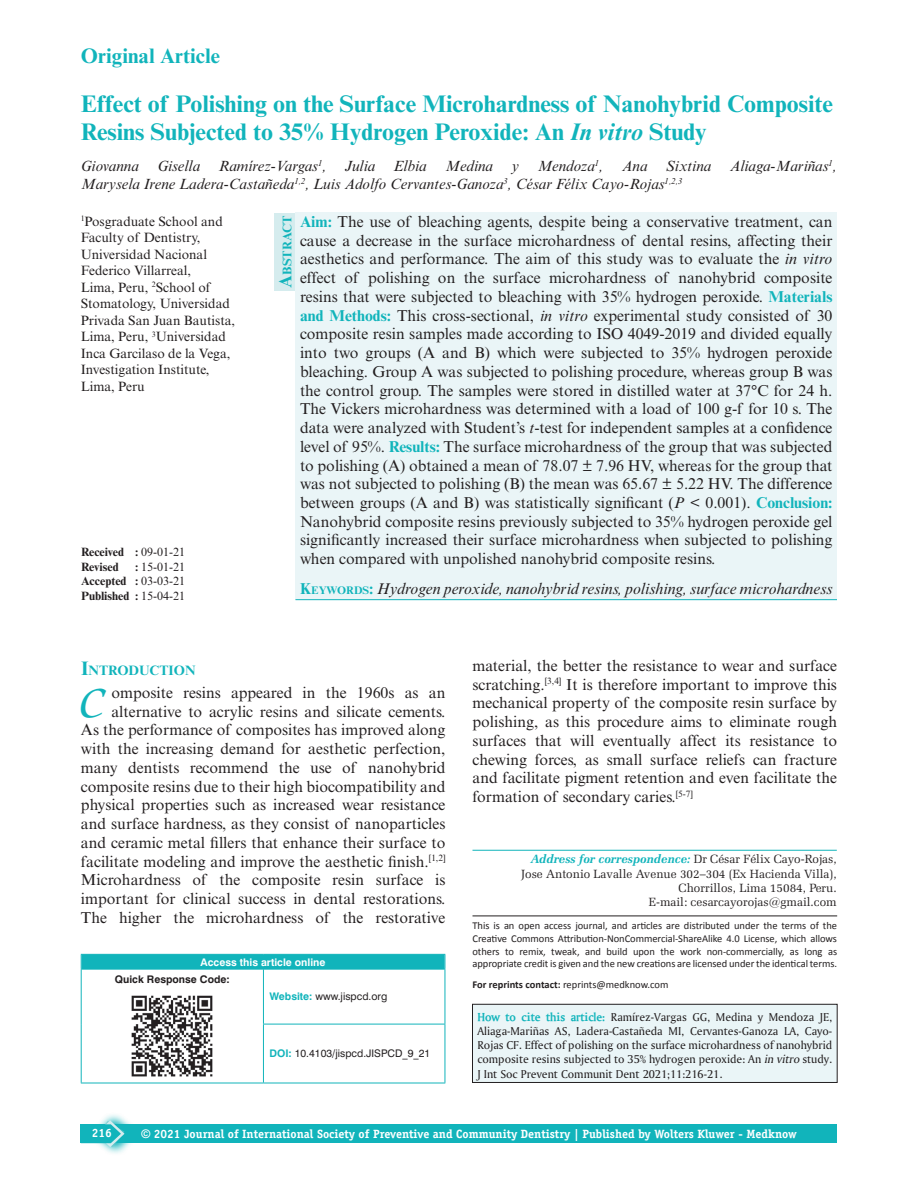
<style>
.page{position:relative;width:918px;height:1188px;background:#fff}
.page>*{position:absolute;margin:0;border:0;box-sizing:border-box;transform-origin:0 0}
.t1{font:italic 500 46.35px "Zapf Chancery IT Cby BT";color:#11b4bb}
.t2{font:700 24px/28.5px "Times New Roman MT Std";color:#11b4bb}
.t3{font:700 21px "Times New Roman MT Std";color:#11b4bb}
.t4{font:15.75px/18.8px "Times New Roman MT Std";color:#231f20;text-align:justify}
.t5{font:italic 15.75px "Times New Roman MT Std";color:#231f20}
.t6{font:italic 15px/18px "Times New Roman MT Std";color:#231f20}
.t7{font:700 13.65px "Times New Roman MT Std";color:#11b4bb}
.t8{font:13.5px/16.5px "Times New Roman MT Std";color:#231f20}
.t9{font:700 12.6px "Times New Roman MT Std";color:#11b4bb}
.t10{font:12px/14.2px "Ameretto Normal";color:#231f20;text-align:justify}
.t11{font:12px/14.2px "Zapf Elliptical 711 BT";color:#231f20;text-align:right}
.t12{font:700 12px "Officina Serif";color:#fff}
.t13{font:12px/14.7px "Times New Roman MT Std";color:#231f20;text-align:justify}
.t14{font:700 12px/14.7px "Times New Roman MT Std";color:#231f20}
.t15{font:700 12px "Officina Serif Std";color:#fff}
.t16{font:10.5px/12.8px "Calibri";letter-spacing:-.005em;color:#231f20;text-align:justify}
.t17{font:10.5px "Swiss 721 BT";color:#231f20}
.t18{font:700 10.5px "Swiss 721 BT";color:#fff}
.t19{font:700 10.5px "Swiss 721 BT";color:#231f20}
.s1{font-style:italic}
.s2{font-weight:700;color:#11b4bb}
.s3{font-weight:700;font-style:normal;color:#11b4bb}
.s4{font-weight:700;font-style:normal;font-size:10.95px;color:#11b4bb}
.s5{font-size:18px}
.s6{font-weight:400}
.s7{font-weight:700}
.s8{font-size:19.5px}
.s9{font-weight:700;font-style:italic;color:#11b4bb}
.s10{font-family:"Ameretto";font-weight:700;color:#11b4bb}
.s11{font-family:"Gandhari Unicode";font-weight:700;color:#11b4bb}
.s12{font-family:"Arial MT Std"}
</style>
<div class="page">
<div style="left:81px;top:1124px;width:756px;height:19px;background:#11b4bb"></div>
<svg style="left:102px;top:1114px;width:29px;height:40px"></svg>
<svg style="left:81px;top:1120px;width:44px;height:27px"></svg>
<svg style="left:445px;top:955px;width:1px;height:14px"></svg>
<hr style="left:81px;top:1083px;width:182px;height:1px;background:#11b4bb">
<svg style="left:81px;top:955px;width:1px;height:14px"></svg>
<hr style="left:81px;top:954px;width:182px;height:1px;background:#11b4bb">
<hr style="left:81px;top:969px;width:1px;height:55px;background:#11b4bb">
<hr style="left:81px;top:1024px;width:1px;height:59px;background:#11b4bb">
<hr style="left:81px;top:969px;width:182px;height:1px;background:#11b4bb">
<hr style="left:263px;top:969px;width:1px;height:55px;background:#11b4bb">
<hr style="left:263px;top:969px;width:182px;height:1px;background:#11b4bb">
<hr style="left:445px;top:969px;width:1px;height:55px;background:#11b4bb">
<hr style="left:263px;top:1024px;width:1px;height:59px;background:#11b4bb">
<hr style="left:263px;top:1024px;width:182px;height:1px;background:#11b4bb">
<hr style="left:445px;top:1024px;width:1px;height:59px;background:#11b4bb">
<hr style="left:263px;top:1083px;width:182px;height:1px;background:#11b4bb">
<div style="left:82px;top:954px;width:363px;height:15px;background:#11b4bb"></div>
<img style="left:131px;top:995px;width:82px;height:82px">
<hr style="left:472px;top:850px;width:365px;height:1px;background:#11b4bb">
<hr style="left:472px;top:916px;width:365px;height:1px;background:#231f20">
<div style="left:472px;top:1004px;width:365px;height:78px;background:#eaf5f7"></div>
<div style="left:472px;top:1004px;width:366px;height:79px;border:1px solid #231f20"></div>
<div style="left:296px;top:213px;width:541px;height:356px;background:#eaf5f7"></div>
<div style="left:296px;top:564px;width:541px;height:36px;background:#eaf5f7"></div>
<hr style="left:296px;top:599px;width:541px;height:1px;background:#11b4bb">
<div style="left:274px;top:213px;width:22px;height:78px;background:#d5ecee"></div>
<p class="t3" style="left:81px;top:43px;width:141px">Original Article</p>
<p class="t2" style="left:81px;top:89px;width:754px">Effect of Polishing on the Surface Microhardness of Nanohybrid Composite<br>Resins Subjected to 35% Hydrogen Peroxide: An <span class="s1">In vitro</span> Study</p>
<p class="t6" style="left:81px;top:157px;width:758px">Giovanna Gisella Ramírez-Vargas<sup>1</sup>, Julia Elbia Medina y Mendoza<sup>1</sup>, Ana Sixtina Aliaga-Mariñas<sup>1</sup>,<br>Marysela Irene Ladera-Castañeda<sup>1,2</sup>, Luis Adolfo Cervantes-Ganoza<sup>3</sup>, César Félix Cayo-Rojas<sup>1,2,3</sup></p>
<p class="t4" style="left:300px;top:212px;width:534px"><span class="s2">Aim:</span> The use of bleaching agents, despite being a conservative treatment, can cause a decrease in the surface microhardness of dental resins, affecting their aesthetics and performance. The aim of this study was to evaluate the <span class="s1">in vitro </span>effect of polishing on the surface microhardness of nanohybrid composite resins that were subjected to bleaching with 35% hydrogen peroxide. <span class="s2">Materials and Methods:</span> This cross-sectional, <span class="s1">in vitro</span> experimental study consisted of 30 composite resin samples made according to ISO 4049-2019 and divided equally into two groups (A and B) which were subjected to 35% hydrogen peroxide bleaching. Group A was subjected to polishing procedure, whereas group B was the control group. The samples were stored in distilled water at 37°C for 24 h.<br>The Vickers microhardness was determined with a load of 100 g-f for 10 s. The data were analyzed with Student’s <span class="s1">t</span>-test for independent samples at a confidence level of 95%. <span class="s2">Results:</span> The surface microhardness of the group that was subjected to polishing (A) obtained a mean of 78.07 ± 7.96 HV, whereas for the group that was not subjected to polishing (B) the mean was 65.67 ± 5.22 HV. The difference between groups (A and B) was statistically significant (<span class="s1">P</span> &lt; 0.001). <span class="s2">Conclusion:<br></span>Nanohybrid composite resins previously subjected to 35% hydrogen peroxide gel significantly increased their surface microhardness when subjected to polishing when compared with unpolished nanohybrid composite resins.</p>
<p class="t5" style="left:300px;top:579px;width:534px"><span class="s3">K</span><span class="s4">EYWORDS</span><span class="s3">:</span> Hydrogen peroxide, nanohybrid resins, polishing, surface microhardness</p>
<p class="t8" style="left:81px;top:213px;width:156px"><sup>1</sup>Posgraduate School and<br>Faculty of Dentistry,<br>Universidad Nacional<br>Federico Villarreal,<br>Lima, Peru, <sup>2</sup>School of<br>Stomatology, Universidad<br>Privada San Juan Bautista,<br>Lima, Peru, <sup>3</sup>Universidad<br>Inca Garcilaso de la Vega,<br>Investigation Institute,<br>Lima, Peru</p>
<p class="t9" style="left:279px;top:288px;width:74px;rotate:-90deg"><span class="s5">A</span>BSTRACT</p>
<p class="t14" style="left:81px;top:544px;width:106px">Received : <span class="s6">09-01-21<br></span>Revised</p>
<p class="t13" style="left:81px;top:559px;width:106px;text-indent:54px"><span class="s7">:</span> 15-01-21<br><span class="s7">Accepted :</span> 03-03-21<br><span class="s7">Published :</span> 15-04-21</p>
<p class="t7" style="left:81px;top:662px;width:116px"><span class="s8">I</span>NTRODUCTION</p>
<p class="t1" style="left:80px;top:677px;width:27px">C</p>
<p class="t4" style="left:81px;top:683px;width:366px;text-align:right">omposite resins appeared in the 1960s as an alternative to acrylic resins and silicate cements.<br>As the performance of composites has improved along with the increasing demand for aesthetic perfection, many dentists recommend the use of nanohybrid composite resins due to their high biocompatibility and physical properties such as increased wear resistance and surface hardness, as they consist of nanoparticles and ceramic metal fillers that enhance their surface to facilitate modeling and improve the aesthetic finish.<sup>[1,2] </sup>Microhardness of the composite resin surface is important for clinical success in dental restorations.<br>The higher the microhardness of the restorative</p>
<p class="t18" style="left:201px;top:955px;width:126px">Access this article online</p>
<p class="t19" style="left:115px;top:972px;width:116px">Quick Response Code:</p>
<p class="t17" style="left:269px;top:990px;width:119px"><span class="s2">Website:</span> www.jispcd.org</p>
<p class="t17" style="left:269px;top:1047px;width:162px"><span class="s2">DOI:</span> 10.4103/jispcd.JISPCD_9_21</p>
<p class="t4" style="left:472px;top:656px;width:366px">material, the better the resistance to wear and surface scratching.<sup>[3,4]</sup> It is therefore important to improve this mechanical property of the composite resin surface by polishing, as this procedure aims to eliminate rough surfaces that will eventually affect its resistance to chewing forces, as small surface reliefs can fracture and facilitate pigment retention and even facilitate the formation of secondary caries.<sup>[5-7]</sup></p>
<p class="t11" style="left:521px;top:852px;width:317px"><span class="s9">Address for correspondence:</span> Dr César Félix Cayo-Rojas, Jose Antonio Lavalle Avenue 302–304 (Ex Hacienda Villa), Chorrillos, Lima 15084, Peru.<br>E-mail: cesarcayorojas@gmail.com</p>
<p class="t16" style="left:472px;top:919px;width:366px">This is an open access journal, and articles are distributed under the terms of the Creative Commons Attribution-NonCommercial-ShareAlike 4.0 License, which allows others to remix, tweak, and build upon the work non-commercially, as long as appropriate credit is given and the new creations are licensed under the identical terms.</p>
<p class="t16" style="left:472px;top:978px;width:198px"><span class="s7">For reprints contact:</span> reprints@medknow.com</p>
<p class="t10" style="left:477px;top:1009px;width:356px"><span class="s10">How to c</span><span class="s11">i</span><span class="s10">te th</span><span class="s11">i</span><span class="s10">s art</span><span class="s11">i</span><span class="s10">cle:</span> Ramírez-Vargas GG, Medina y Mendoza JE, Aliaga-Mariñas AS, Ladera-Castañeda MI, Cervantes-Ganoza LA, Cayo-Rojas CF. Effect of polishing on the surface microhardness of nanohybrid composite resins subjected to 35% hydrogen peroxide: An <span class="s1">in vitro</span> study.<br>J Int Soc Prevent Communit Dent 2021;11:216-21.</p>
<p class="t15" style="left:92px;top:1126px;width:22px">216</p>
<p class="t12" style="left:142px;top:1127px;width:657px"><span class="s12">©</span> 2021 Journal of International Society of Preventive and Community Dentistry | Published by Wolters Kluwer ‑ Medknow</p>
</div>
